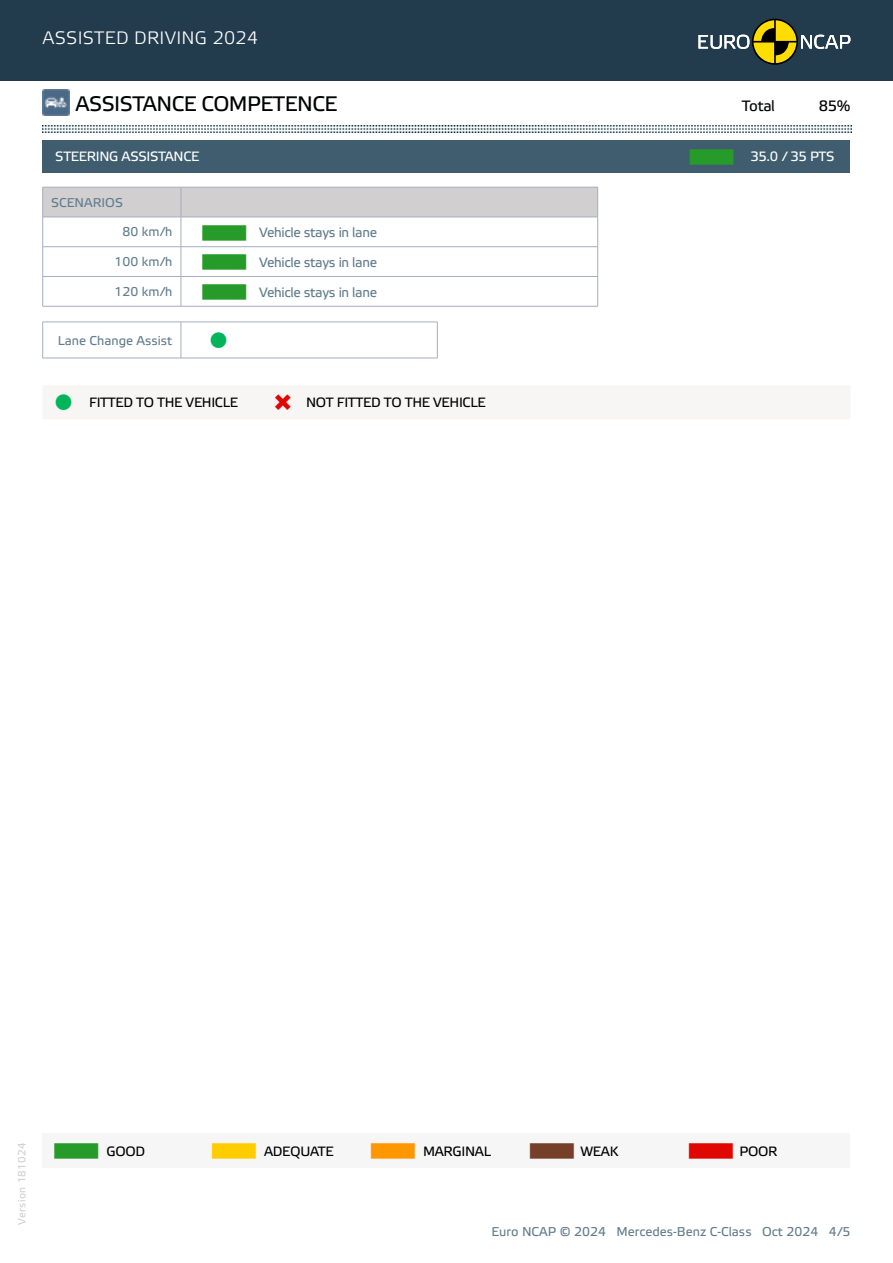
<style>
.page{position:relative;width:893px;height:1263px;background:#fff}
.page>*{position:absolute;margin:0;border:0;box-sizing:border-box;transform-origin:0 0}
.t1{font:22.35px "iconsvans";color:#03b559}
.t2{font:21px "Etelka Text Pro";letter-spacing:-.025em;color:#010202}
.t3{font:18px "Etelka Light Pro";letter-spacing:.015em;color:#fff}
.t4{font:15px "Etelka Text Pro";letter-spacing:-.025em;color:#010202}
.t5{font:13.5px "Etelka Text Pro";letter-spacing:-.025em;color:#000}
.t6{font:13.5px "Etelka Text Pro";letter-spacing:-.025em;color:#617d8c}
.t7{font:13.5px "Etelka Text Pro";letter-spacing:-.025em;color:#fff}
.t8{font:12.75px "Etelka Text Pro";color:#627d8d}
.t9{font:10.5px "Etelka Text Pro";letter-spacing:.03em;color:#d1cfd0}
.s1{font-family:"iconsvans";font-size:15.3px;color:#269b29}
.s2{font-family:"iconsvans";font-size:22.35px;color:#03b559}
.s3{font-family:"iconsvans";font-size:22.35px;color:#e00700}
.s4{font-family:"iconsvans";font-size:15.3px;color:#fc0}
.s5{font-family:"iconsvans";font-size:15.3px;color:#ff9700}
.s6{font-family:"iconsvans";font-size:15.3px;color:#753f2a}
.s7{font-family:"iconsvans";font-size:15.3px;color:#e00700}
</style>
<div class="page">
<div style="left:0;top:0;width:893px;height:81px;background:#223c4d"></div>
<img style="left:43px;top:125px;width:808px;height:8px">
<svg style="left:698px;top:19px;width:152px;height:46px"></svg>
<div style="left:43px;top:1133px;width:807px;height:34px;background:#f6f6f6"></div>
<div style="left:43px;top:140px;width:807px;height:32px;background:#3f5d6e"></div>
<hr style="left:181px;top:306px;width:417px;height:1px;background:#a5adbe">
<svg style="left:42px;top:187px;width:556px;height:119px"></svg>
<hr style="left:43px;top:306px;width:138px;height:1px;background:#a5adbe">
<hr style="left:43px;top:322px;width:138px;height:1px;background:#a5adbe">
<hr style="left:42px;top:322px;width:1px;height:36px;background:#a5adbe">
<hr style="left:181px;top:322px;width:256px;height:1px;background:#a5adbe">
<hr style="left:181px;top:322px;width:1px;height:36px;background:#a5adbe">
<hr style="left:437px;top:322px;width:1px;height:36px;background:#a5adbe">
<hr style="left:43px;top:358px;width:138px;height:1px;background:#a5adbe">
<hr style="left:181px;top:358px;width:256px;height:1px;background:#a5adbe">
<img style="left:43px;top:89px;width:26px;height:27px">
<h3 class="t3" style="left:43px;top:28px;width:217px">ASSISTED DRIVING 2024</h3>
<h2 class="t2" style="left:76px;top:92px;width:263px">ASSISTANCE COMPETENCE</h2>
<p class="t4" style="left:742px;top:98px;width:35px">Total</p>
<p class="t4" style="left:819px;top:98px;width:33px">85%</p>
<p class="t7" style="left:55px;top:150px;width:146px">STEERING ASSISTANCE</p>
<p class="t7" style="left:690px;top:150px;width:146px"><span class="s1">l</span> 35.0 / 35 PTS</p>
<p class="t8" style="left:51px;top:195px;width:73px">SCENARIOS</p>
<p class="t8" style="left:122px;top:225px;width:52px">80 km/h</p>
<p class="t6" style="left:202px;top:225px;width:176px"><span class="s1">l</span> Vehicle stays in lane</p>
<p class="t8" style="left:114px;top:255px;width:59px">100 km/h</p>
<p class="t6" style="left:202px;top:255px;width:176px"><span class="s1">l</span> Vehicle stays in lane</p>
<p class="t8" style="left:114px;top:285px;width:59px">120 km/h</p>
<p class="t6" style="left:202px;top:285px;width:176px"><span class="s1">l</span> Vehicle stays in lane</p>
<p class="t8" style="left:58px;top:333px;width:116px">Lane Change Assist</p>
<h1 class="t1" style="left:211px;top:327px;width:17px">O</h1>
<p class="t5" style="left:56px;top:395px;width:184px"><span class="s2">O</span> FITTED TO THE VEHICLE</p>
<p class="t5" style="left:275px;top:395px;width:212px"><span class="s3">X</span> NOT FITTED TO THE VEHICLE</p>
<p class="t9" style="left:16px;top:1225px;width:84px;rotate:-90deg">Version 181024</p>
<p class="t5" style="left:55px;top:1144px;width:92px"><span class="s1">l</span> GOOD</p>
<p class="t5" style="left:212px;top:1144px;width:123px"><span class="s4">l</span> ADEQUATE</p>
<p class="t5" style="left:371px;top:1144px;width:122px"><span class="s5">l</span> MARGINAL</p>
<p class="t5" style="left:530px;top:1144px;width:90px"><span class="s6">l</span> WEAK</p>
<p class="t5" style="left:689px;top:1144px;width:90px"><span class="s7">l</span> POOR</p>
<p class="t8" style="left:491px;top:1225px;width:361px">Euro NCAP © 2024 Mercedes-Benz C-Class Oct 2024 4/5</p>
</div>
